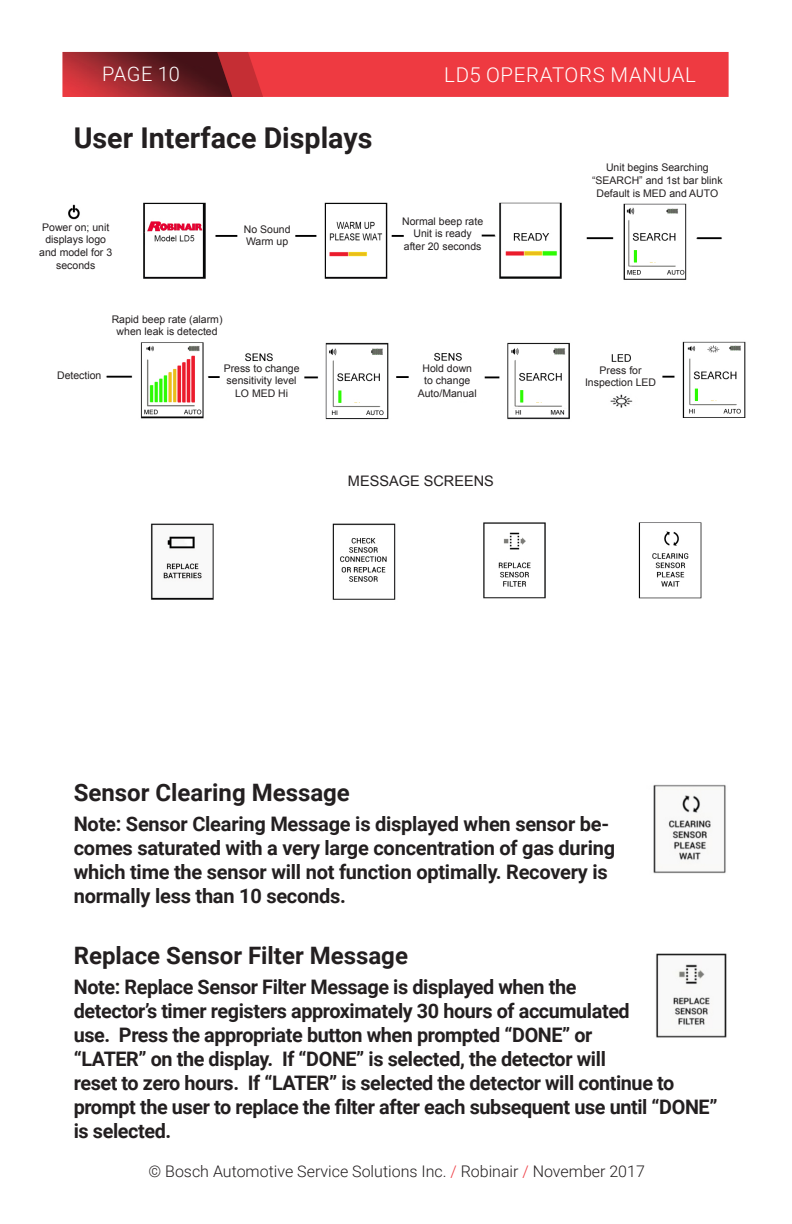
<style>
.page{position:relative;width:792px;height:1224px;background:#fff}
.page>*{position:absolute;margin:0;border:0;box-sizing:border-box;transform-origin:0 0}
.t1{font:700 28.6px "Roboto";color:#231f20}
.t2{font:700 24px "Roboto";color:#231f20}
.t3{font:300 20.4px "Roboto";letter-spacing:.035em;color:#fff}
.t4{font:700 20px/24px "Roboto";letter-spacing:-.02em;color:#231f20}
.t5{font:300 20px "Roboto";letter-spacing:.015em;color:#fff}
.t6{font:300 16px "Roboto";color:#231f20}
.t7{font:14.4px "Arial";color:#231f20}
.t8{font:10.4px/12.6px "Arial";color:#231f20;text-align:center}
.s1{color:#ee3a41}
</style>
<div class="page">
<img style="left:68px;top:202px;width:678px;height:398px">
<img style="left:653px;top:784px;width:73px;height:90px">
<img style="left:656px;top:953px;width:71px;height:85px">
<div style="left:400px;top:204px;width:88px;height:25px;background:#fff"></div>
<div style="left:400px;top:243px;width:88px;height:25px;background:#fff"></div>
<div style="left:407px;top:223px;width:71px;height:25px;background:#fff"></div>
<div style="left:32px;top:221px;width:88px;height:54px;background:#fff"></div>
<div style="left:53px;top:370px;width:52px;height:14px;background:#fff"></div>
<div style="left:107px;top:313px;width:120px;height:25px;background:#fff"></div>
<div style="left:223px;top:362px;width:77px;height:39px;background:#fff"></div>
<div style="left:412px;top:362px;width:70px;height:39px;background:#fff"></div>
<div style="left:581px;top:364px;width:79px;height:28px;background:#fff"></div>
<div style="left:340px;top:473px;width:162px;height:28px;background:#fff"></div>
<div style="left:243px;top:223px;width:48px;height:28px;background:#fff"></div>
<div style="left:63px;top:52px;width:666px;height:45px;background:#ee3a41"></div>
<svg style="left:232px;top:52px;width:31px;height:45px"></svg>
<img style="left:63px;top:52px;width:169px;height:45px">
<p class="t5" style="left:102px;top:60px;width:79px">PAGE 10</p>
<p class="t3" style="left:444px;top:60px;width:253px">LD5 OPERATORS MANUAL</p>
<p class="t1" style="left:74px;top:118px;width:300px">User Interface Displays</p>
<p class="t8" style="left:39px;top:221px;width:74px">Power on; unit displays logo and model for 3 seconds</p>
<p class="t8" style="left:112px;top:313px;width:112px">Rapid beep rate (alarm) when leak is detected</p>
<p class="t8" style="left:244px;top:223px;width:48px">No Sound</p>
<p class="t8" style="left:246px;top:235px;width:44px">Warm up</p>
<p class="t8" style="left:57px;top:370px;width:46px">Detection</p>
<p class="t8" style="left:224px;top:362px;width:77px">Press to change</p>
<p class="t8" style="left:227px;top:375px;width:72px">sensitivity level</p>
<p class="t8" style="left:235px;top:387px;width:55px">LO MED Hi</p>
<p class="t8" style="left:402px;top:215px;width:83px">Normal beep rate<br>Unit is ready</p>
<p class="t8" style="left:404px;top:240px;width:79px">after 20 seconds</p>
<p class="t8" style="left:422px;top:362px;width:51px">Hold down</p>
<p class="t8" style="left:424px;top:375px;width:48px">to change</p>
<p class="t8" style="left:418px;top:387px;width:60px">Auto/Manual</p>
<p class="t7" style="left:348px;top:472px;width:147px">MESSAGE SCREENS</p>
<p class="t8" style="left:606px;top:162px;width:104px">Unit begins Searching</p>
<p class="t8" style="left:592px;top:174px;width:132px">“SEARCH” and 1st bar blink<br>Default is MED and AUTO</p>
<p class="t8" style="left:600px;top:364px;width:44px">Press for</p>
<p class="t8" style="left:585px;top:377px;width:73px">Inspection LED</p>
<p class="t2" style="left:74px;top:775px;width:278px">Sensor Clearing Message</p>
<p class="t4" style="left:74px;top:811px;width:543px">Note: Sensor Clearing Message is displayed when sensor be&shy;comes saturated with a very large concentration of gas during which time the sensor will not function optimally. Recovery is normally less than 10 seconds.</p>
<p class="t2" style="left:74px;top:938px;width:336px">Replace Sensor Filter Message</p>
<p class="t4" style="left:74px;top:974px;width:645px">Note: Replace Sensor Filter Message is displayed when the<br>detector’s timer registers approximately 30 hours of accumulated<br>use. Press the appropriate button when prompted “DONE” or<br>“LATER” on the display. If “DONE” is selected, the detector will<br>reset to zero hours. If “LATER” is selected the detector will continue to prompt the user to replace the filter after each subsequent use until “DONE” is selected.</p>
<p class="t6" style="left:149px;top:1160px;width:498px">© Bosch Automotive Service Solutions Inc. <span class="s1">/</span> Robinair <span class="s1">/</span> November 2017</p>
</div>
